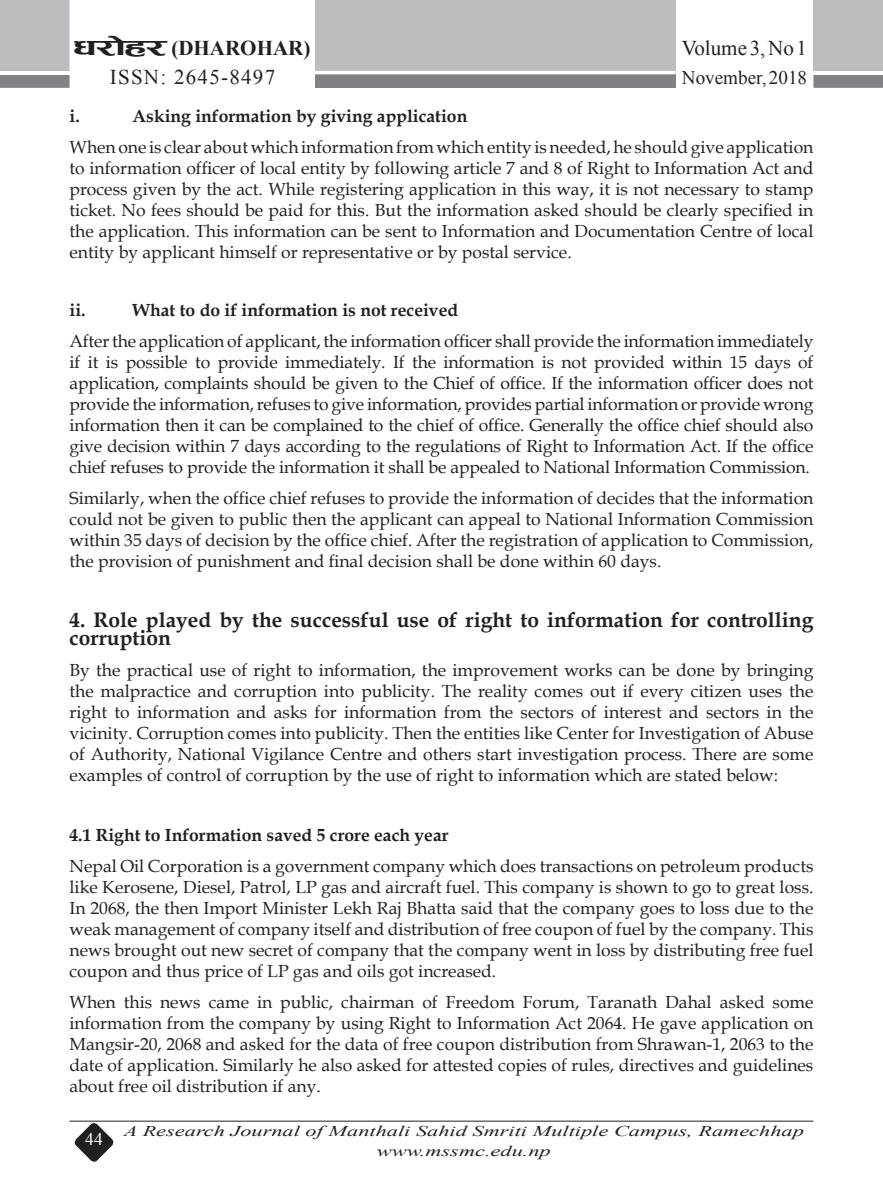
<style>
.page{position:relative;width:883px;height:1198px;background:#fff}
.page>*{position:absolute;margin:0;border:0;box-sizing:border-box;transform-origin:0 0}
.t1{font:700 21px/18.9px "Book Antiqua";color:#231f20}
.t2{font:21px/28.9px "Times New Roman";letter-spacing:.06em;color:#231f20;text-align:center}
.t3{font:21px "Times New Roman";color:#231f20}
.t4{font:19.25px "Times New Roman";color:#231f20}
.t5{font:17.5px/21px "Book Antiqua";color:#231f20;text-align:justify}
.t6{font:700 17.5px "Book Antiqua";color:#231f20}
.t7{font:17.5px "Times New Roman";color:#fff}
.t8{font:italic 14.88px/19.2px "Times New Roman";color:#231f20;text-align:center;scale:1.5 1}
.s1{font-family:"Ganesh";font-size:28px}
.s2{font-weight:700}
</style>
<div class="page">
<svg style="left:72px;top:1121px;width:44px;height:42px"></svg>
<hr style="left:882px;top:0;width:1px;height:71px;background:#bcbdc0">
<div style="left:315px;top:71px;width:360px;height:17px;background:#808285"></div>
<svg style="left:813px;top:75px;width:70px;height:13px"></svg>
<div style="left:813px;top:0;width:69px;height:71px;background:#bcbdc0"></div>
<hr style="left:813px;top:71px;width:69px;height:1px;background:#bcbdc0">
<svg style="left:0;top:0;width:69px;height:88px;background:#b5b6b9"></svg>
<hr style="left:0;top:71px;width:69px;height:1px;background:#bcbdc0">
<div style="left:315px;top:0;width:360px;height:71px;background:#bcbdc0"></div>
<hr style="left:315px;top:71px;width:360px;height:3px;background:#fff">
<hr style="left:69px;top:1120px;width:744px;height:1px;background:#231f20">
<p class="t2" style="left:75px;top:33px;width:237px"><span class="s1">w/f]x/</span><span class="s2">(DHAROHAR)<br></span>ISSN: 2645-8497</p>
<p class="t3" style="left:681px;top:33px;width:126px">Volume 3, No 1</p>
<p class="t4" style="left:681px;top:64px;width:127px">November, 2018</p>
<p class="t6" style="left:69px;top:104px;width:12px">i.</p>
<p class="t6" style="left:132px;top:104px;width:336px">Asking information by giving application</p>
<p class="t5" style="left:69px;top:136px;width:745px">When one is clear about which information from which entity is needed, he should give application to information officer of local entity by following article 7 and 8 of Right to Information Act and process given by the act. While registering application in this way, it is not necessary to stamp ticket. No fees should be paid for this. But the information asked should be clearly specified in the application. This information can be sent to Information and Documentation Centre of local entity by applicant himself or representative or by postal service.</p>
<p class="t6" style="left:69px;top:298px;width:18px">ii.</p>
<p class="t6" style="left:132px;top:298px;width:327px">What to do if information is not received</p>
<p class="t5" style="left:69px;top:329px;width:745px">After the application of applicant, the information officer shall provide the information immediately if it is possible to provide immediately. If the information is not provided within 15 days of application, complaints should be given to the Chief of office. If the information officer does not provide the information, refuses to give information, provides partial information or provide wrong information then it can be complained to the chief of office. Generally the office chief should also give decision within 7 days according to the regulations of Right to Information Act. If the office chief refuses to provide the information it shall be appealed to National Information Commission.</p>
<p class="t5" style="left:69px;top:486px;width:745px">Similarly, when the office chief refuses to provide the information of decides that the information could not be given to public then the applicant can appeal to National Information Commission within 35 days of decision by the office chief. After the registration of application to Commission, the provision of punishment and final decision shall be done within 60 days.</p>
<p class="t1" style="left:69px;top:609px;width:745px">4. Role played by the successful use of right to information for controlling corruption</p>
<p class="t5" style="left:69px;top:659px;width:745px">By the practical use of right to information, the improvement works can be done by bringing the malpractice and corruption into publicity. The reality comes out if every citizen uses the right to information and asks for information from the sectors of interest and sectors in the vicinity. Corruption comes into publicity. Then the entities like Center for Investigation of Abuse of Authority, National Vigilance Centre and others start investigation process. There are some examples of control of corruption by the use of right to information which are stated below:</p>
<p class="t6" style="left:69px;top:823px;width:380px">4.1 Right to Information saved 5 crore each year</p>
<p class="t5" style="left:69px;top:855px;width:745px">Nepal Oil Corporation is a government company which does transactions on petroleum products like Kerosene, Diesel, Patrol, LP gas and aircraft fuel. This company is shown to go to great loss.<br>In 2068, the then Import Minister Lekh Raj Bhatta said that the company goes to loss due to the weak management of company itself and distribution of free coupon of fuel by the company. This news brought out new secret of company that the company went in loss by distributing free fuel coupon and thus price of LP gas and oils got increased.</p>
<p class="t5" style="left:69px;top:991px;width:745px">When this news came in public, chairman of Freedom Forum, Taranath Dahal asked some information from the company by using Right to Information Act 2064. He gave application on Mangsir-20, 2068 and asked for the data of free coupon distribution from Shrawan-1, 2063 to the date of application. Similarly he also asked for attested copies of rules, directives and guidelines about free oil distribution if any.</p>
<p class="t7" style="left:85px;top:1127px;width:19px">44</p>
<p class="t8" style="left:124px;top:1120px;width:454px">A Research Journal ofManthali Sahid Smriti Multiple Campus, Ramechhap www.mssmc.edu.np</p>
</div>
